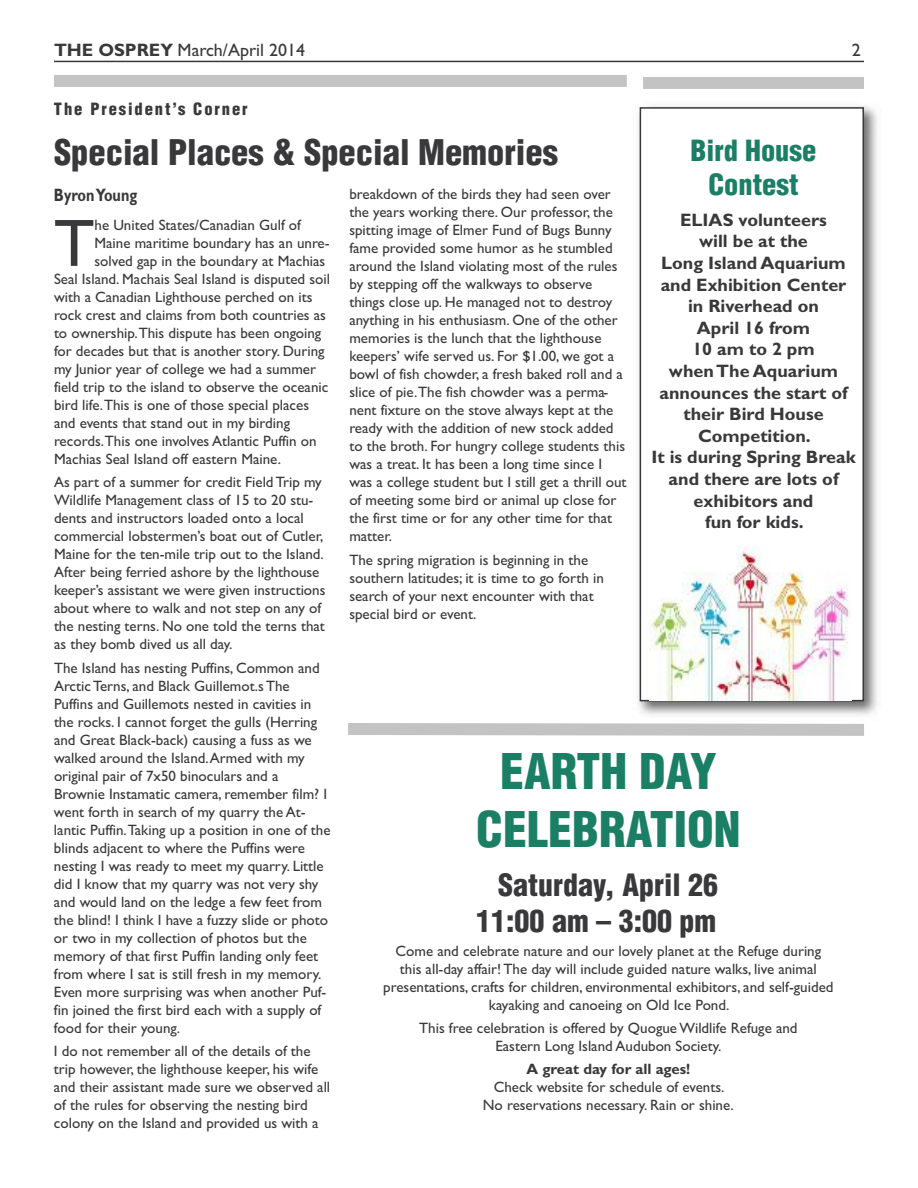
<style>
.page{position:relative;width:918px;height:1188px;background:#fff}
.page>*{position:absolute;margin:0;border:0;box-sizing:border-box;transform-origin:0 0}
.t1{font:67.05px "Gill Sans";color:#39383a}
.t2{font:900 condensed 48px/57.6px "Helvetica";color:#1b7f66;text-align:center}
.t3{font:900 condensed 34.5px "Helvetica";color:#39383a}
.t4{font:900 condensed 30px/36px "Helvetica";color:#39383a;text-align:right}
.t5{font:900 condensed 28.5px/34.2px "Helvetica";color:#1b7f66;text-align:center}
.t6{font:700 18px/21.6px "Gill Sans";color:#39383a;text-align:center}
.t7{font:18px "Gill Sans";color:#39383a}
.t8{font:700 18px "Gill Sans";color:#39383a;scale:.8 1}
.t9{font:900 condensed 16.5px "Helvetica";letter-spacing:.115em;color:#39383a}
.t10{font:15px/18px "Gill Sans";color:#39383a}
.t11{font:700 15px "Gill Sans";color:#39383a}
.s1{font-weight:700}
</style>
<div class="page">
<img style="left:638px;top:105px;width:239px;height:610px">
<div style="left:640px;top:108px;width:223px;height:593px;background:#fff"></div>
<div style="left:640px;top:107px;width:224px;height:594px;border:2px solid #39383a"></div>
<hr style="left:54px;top:61px;width:810px;height:1px;background:#39383a">
<svg style="left:348px;top:723px;width:516px;height:13px;background:#c7c7c8"></svg>
<div style="left:54px;top:75px;width:573px;height:12px;background:#c3c3c4"></div>
<div style="left:643px;top:77px;width:221px;height:12px;background:#c3c3c4"></div>
<img style="left:649px;top:547px;width:203px;height:153px">
<p class="t7" style="left:54px;top:39px;width:253px"><span class="s1">THE OSPREY</span> March/April 2014</p>
<p class="t7" style="left:852px;top:39px;width:10px">2</p>
<p class="t9" style="left:54px;top:99px;width:195px">The President’s Corner</p>
<h3 class="t3" style="left:54px;top:133px;width:506px">Special Places &amp; Special Memories</h3>
<h3 class="t5" style="left:691px;top:134px;width:127px">Bird House<br>Contest</h3>
<p class="t6" style="left:651px;top:211px;width:206px">ELIAS volunteers<br>will be at the<br>Long Island Aquarium and Exhibition Center in Riverhead on<br>April 16 from<br>10 am to 2 pm whenThe Aquarium announces the start of their Bird House<br>Competition.<br>It is during Spring Break and there are lots of exhibitors and<br>fun for kids.</p>
<p class="t8" style="left:54px;top:188px;width:106px">ByronYoung</p>
<h1 class="t1" style="left:54px;top:204px;width:42px">T</h1>
<p class="t10" style="left:94px;top:216px;width:208px">he United States/Canadian Gulf of</p>
<p class="t10" style="left:349px;top:185px;width:279px">breakdown of the birds they had seen over the years working there. Our professor, the spitting image of Elmer Fund of Bugs Bunny fame provided some humor as he stumbled around the Island violating most of the rules by stepping off the walkways to observe things close up. He managed not to destroy anything in his enthusiasm. One of the other memories is the lunch that the lighthouse keepers’ wife served us. For $1.00, we got a bowl of fish chowder, a fresh baked roll and a slice of pie.The fish chowder was a perma&shy;nent fixture on the stove always kept at the ready with the addition of new stock added to the broth. For hungry college students this was a treat. It has been a long time since I was a college student but I still get a thrill out of meeting some bird or animal up close for the first time or for any other time for that matter.</p>
<p class="t10" style="left:349px;top:550px;width:256px">The spring migration is beginning in the southern latitudes; it is time to go forth in search of your next encounter with that special bird or event.</p>
<p class="t10" style="left:95px;top:234px;width:237px">Maine maritime boundary has an unre-</p>
<p class="t10" style="left:95px;top:252px;width:232px">solved gap in the boundary at Machias</p>
<p class="t10" style="left:54px;top:270px;width:278px">Seal Island. Machais Seal Island is disputed soil</p>
<p class="t10" style="left:54px;top:288px;width:260px">with a Canadian Lighthouse perched on its</p>
<p class="t10" style="left:54px;top:306px;width:273px">rock crest and claims from both countries as</p>
<p class="t10" style="left:54px;top:324px;width:269px">to ownership.This dispute has been ongoing</p>
<p class="t10" style="left:54px;top:342px;width:272px">for decades but that is another story. During</p>
<p class="t10" style="left:54px;top:360px;width:264px">my Junior year of college we had a summer</p>
<p class="t10" style="left:54px;top:378px;width:276px">field trip to the island to observe the oceanic</p>
<p class="t10" style="left:54px;top:396px;width:257px">bird life.This is one of those special places</p>
<p class="t10" style="left:54px;top:414px;width:238px">and events that stand out in my birding</p>
<p class="t10" style="left:54px;top:432px;width:264px">records.This one involves Atlantic Puffin on</p>
<p class="t10" style="left:54px;top:450px;width:229px">Machias Seal Island off eastern Maine.</p>
<p class="t10" style="left:54px;top:473px;width:273px">As part of a summer for credit Field Trip my Wildlife Management class of 15 to 20 stu&shy;dents and instructors loaded onto a local commercial lobstermen’s boat out of Cutler, Maine for the ten-mile trip out to the Island.<br>After being ferried ashore by the lighthouse keeper’s assistant we were given instructions about where to walk and not step on any of the nesting terns. No one told the terns that as they bomb dived us all day.</p>
<p class="t10" style="left:54px;top:658px;width:278px">The Island has nesting Puffins, Common and Arctic Terns, and Black Guillemot.s The Puffins and Guillemots nested in cavities in the rocks. I cannot forget the gulls (Herring and Great Black-back) causing a fuss as we walked around the Island.Armed with my original pair of 7x50 binoculars and a Brownie Instamatic camera, remember film? I went forth in search of my quarry the At&shy;lantic Puffin.Taking up a position in one of the blinds adjacent to where the Puffins were nesting I was ready to meet my quarry. Little did I know that my quarry was not very shy and would land on the ledge a few feet from the blind! I think I have a fuzzy slide or photo or two in my collection of photos but the memory of that first Puffin landing only feet from where I sat is still fresh in my memory.<br>Even more surprising was when another Puf&shy;fin joined the first bird each with a supply of food for their young.</p>
<p class="t10" style="left:54px;top:1042px;width:278px">I do not remember all of the details of the trip however, the lighthouse keeper, his wife and their assistant made sure we observed all of the rules for observing the nesting bird colony on the Island and provided us with a</p>
<h2 class="t2" style="left:476px;top:744px;width:266px">EARTH DAY<br>CELEBRATION</h2>
<h3 class="t4" style="left:476px;top:868px;width:243px">Saturday, April 26<br>11:00 am – 3:00 pm</h3>
<p class="t10" style="left:383px;top:941px;width:452px;text-align:center">Come and celebrate nature and our lovely planet at the Refuge during this all-day affair! The day will include guided nature walks, live animal presentations, crafts for children, environmental exhibitors, and self-guided kayaking and canoeing on Old Ice Pond.</p>
<p class="t10" style="left:419px;top:1019px;width:380px;text-align:center">This free celebration is offered by QuogueWildlife Refuge and<br>Eastern Long Island Audubon Society.</p>
<p class="t11" style="left:527px;top:1064px;width:165px">A great day for all ages!</p>
<p class="t10" style="left:483px;top:1078px;width:253px;text-align:center">Check website for schedule of events.<br>No reservations necessary. Rain or shine.</p>
</div>
